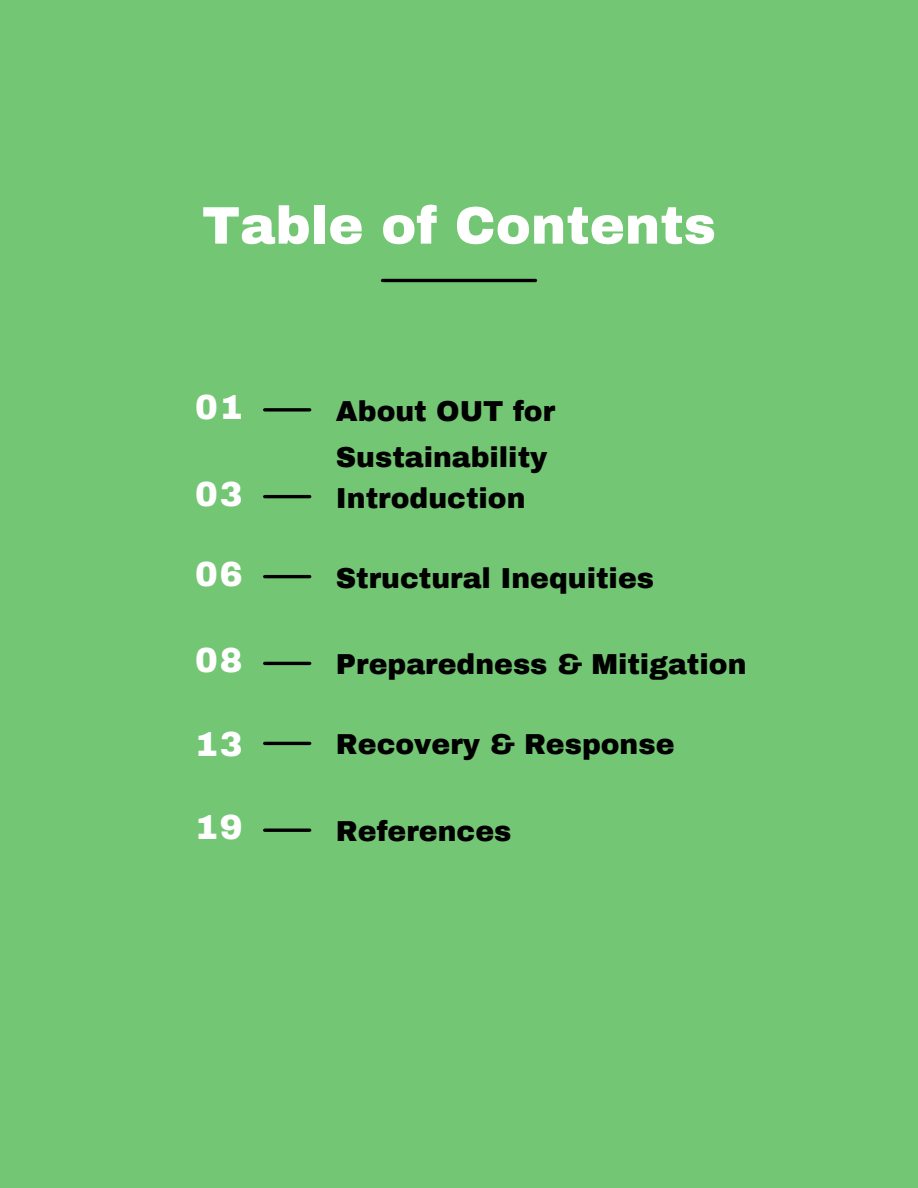
<style>
.page{position:relative;width:918px;height:1188px;background:#73c673}
.page>*{position:absolute;margin:0;border:0;box-sizing:border-box;transform-origin:0 0}
.t1{font:900 52.8px "Archivo";color:#fff}
.t2{font:900 34.05px "Archivo";letter-spacing:.055em;color:#fff}
.t3{font:900 28.2px/46.2px "Archivo";color:#000}
</style>
<div class="page">
<svg style="left:265px;top:408px;width:45px;height:4px"></svg>
<hr style="left:383px;top:279px;width:153px;height:3px;background:#000">
<hr style="left:265px;top:742px;width:45px;height:3px;background:#000">
<hr style="left:265px;top:575px;width:45px;height:3px;background:#000">
<hr style="left:265px;top:495px;width:45px;height:3px;background:#000">
<hr style="left:265px;top:829px;width:45px;height:3px;background:#000">
<hr style="left:265px;top:662px;width:45px;height:3px;background:#000">
<p class="t1" style="left:202px;top:197px;width:515px">Table of Contents</p>
<p class="t2" style="left:195px;top:389px;width:49px">01</p>
<p class="t3" style="left:336px;top:388px;width:221px">About OUT for<br>Sustainability</p>
<p class="t2" style="left:195px;top:476px;width:49px">03</p>
<p class="t3" style="left:336px;top:475px;width:191px">Introduction</p>
<p class="t2" style="left:195px;top:556px;width:49px">06</p>
<p class="t3" style="left:336px;top:555px;width:320px">Structural Inequities</p>
<p class="t2" style="left:195px;top:642px;width:49px">08</p>
<p class="t3" style="left:336px;top:642px;width:412px">Preparedness &amp; Mitigation</p>
<p class="t2" style="left:195px;top:726px;width:49px">13</p>
<p class="t3" style="left:336px;top:722px;width:340px">Recovery &amp; Response</p>
<p class="t2" style="left:195px;top:809px;width:49px">19</p>
<p class="t3" style="left:336px;top:809px;width:177px">References</p>
</div>
